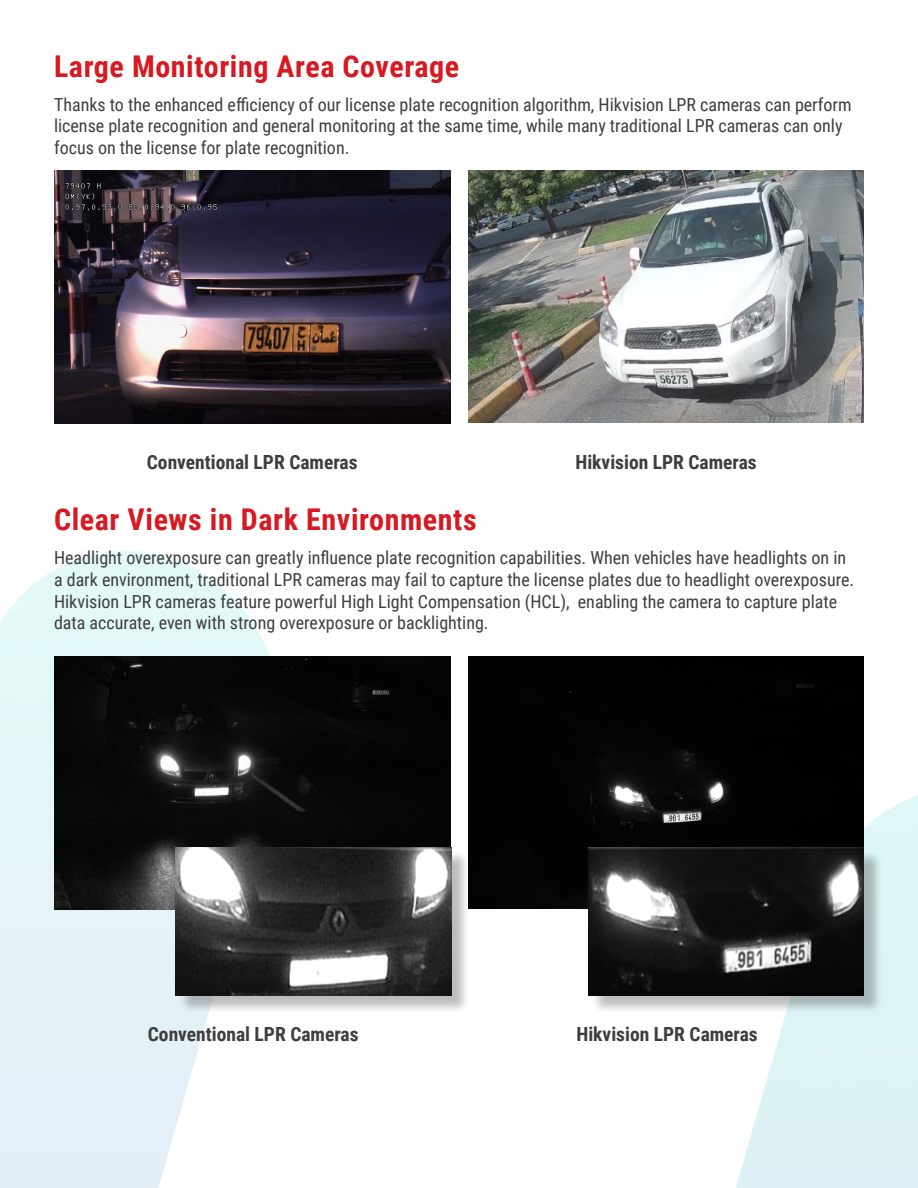
<style>
.page{position:relative;width:918px;height:1188px;background:#fff}
.page>*{position:absolute;margin:0;border:0;box-sizing:border-box;transform-origin:0 0}
.t1{font:700 30px "Roboto Condensed";letter-spacing:.02em;color:#d71921}
.t2{font:700 19.5px "Roboto Condensed";color:#3e3e3f}
.t3{font:18px/21.6px "Roboto Condensed";color:#3e3e3f}
</style>
<div class="page">
<img style="left:588px;top:796px;width:330px;height:392px">
<img style="left:0;top:551px;width:419px;height:637px">
<img style="left:54px;top:170px;width:396px;height:253px">
<img style="left:468px;top:171px;width:396px;height:251px">
<img style="left:54px;top:657px;width:396px;height:253px">
<div style="left:178px;top:850px;width:292px;height:165px;background:#231f20;opacity:.3"></div>
<img style="left:176px;top:848px;width:275px;height:148px">
<div style="left:468px;top:657px;width:396px;height:252px;background:#030303"></div>
<div style="left:591px;top:850px;width:292px;height:165px;background:#231f20;opacity:.3"></div>
<img style="left:589px;top:848px;width:275px;height:148px">
<p class="t1" style="left:54px;top:45px;width:407px">Large Monitoring Area Coverage</p>
<p class="t3" style="left:54px;top:93px;width:799px">Thanks to the enhanced efficiency of our license plate recognition algorithm, Hikvision LPR cameras can perform license plate recognition and general monitoring at the same time, while many traditional LPR cameras can only focus on the license for plate recognition.</p>
<p class="t2" style="left:147px;top:448px;width:212px">Conventional LPR Cameras</p>
<p class="t2" style="left:575px;top:448px;width:183px">Hikvision LPR Cameras</p>
<p class="t1" style="left:54px;top:498px;width:424px">Clear Views in Dark Environments</p>
<p class="t3" style="left:54px;top:546px;width:802px">Headlight overexposure can greatly influence plate recognition capabilities. When vehicles have headlights on in a dark environment, traditional LPR cameras may fail to capture the license plates due to headlight overexposure.<br>Hikvision LPR cameras feature powerful High Light Compensation (HCL), enabling the camera to capture plate data accurate, even with strong overexposure or backlighting.</p>
<p class="t2" style="left:148px;top:1020px;width:212px">Conventional LPR Cameras</p>
<p class="t2" style="left:576px;top:1020px;width:183px">Hikvision LPR Cameras</p>
</div>
